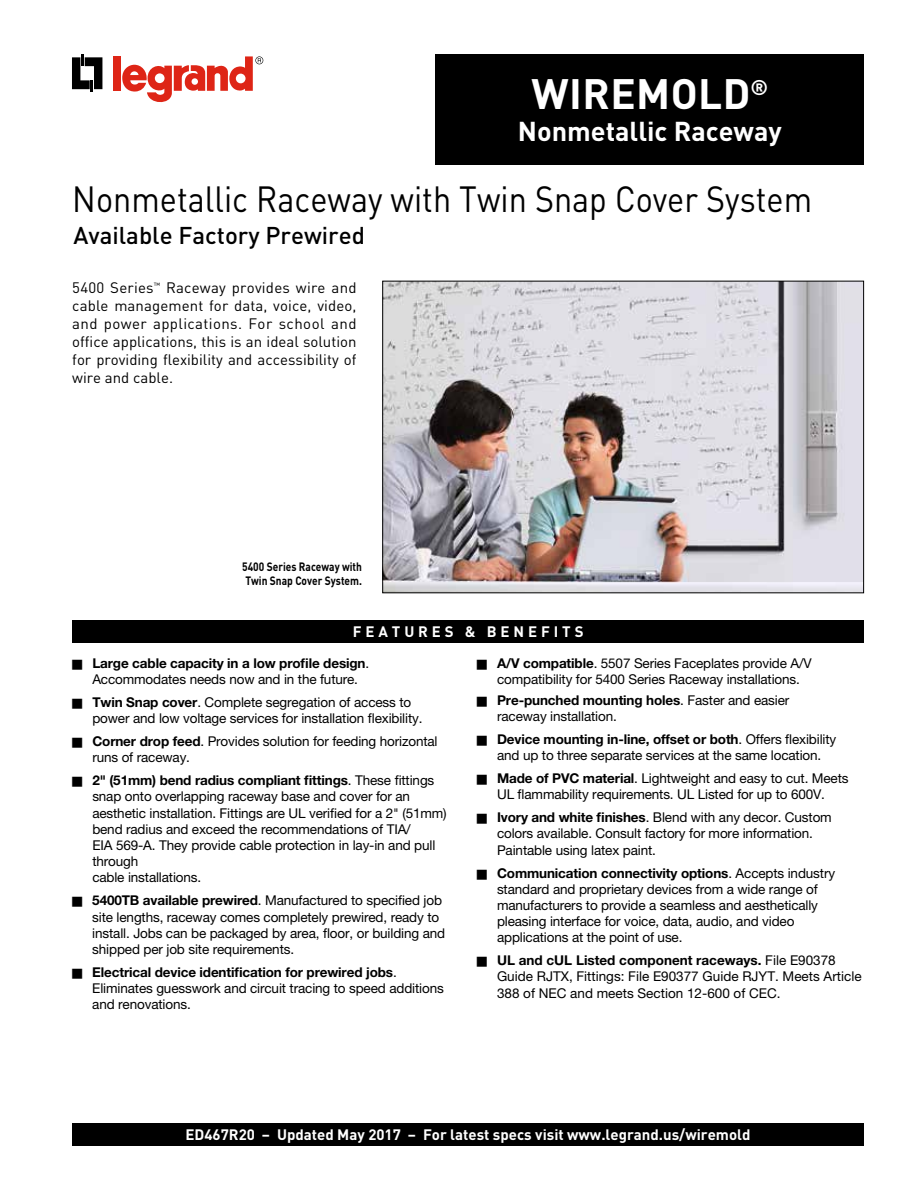
<style>
.page{position:relative;width:918px;height:1188px;background:#fff}
.page>*{position:absolute;margin:0;border:0;box-sizing:border-box;transform-origin:0 0}
.t1{font:700 42px "DIN Pro";letter-spacing:.01em;color:#fff}
.t2{font:36px "DIN Pro";color:#000;scale:.9 1}
.t3{font:700 27px "DIN Pro";color:#fff}
.t4{font:500 24px "DIN Pro";color:#000}
.t5{font:15px/18px "DIN Pro";color:#000;text-align:justify}
.t6{font:700 15px "DIN Pro";color:#fff}
.t7{font:700 15px "DIN Pro";letter-spacing:.26em;color:#fff}
.t8{font:13.5px/16.2px "Helvetica Neue";letter-spacing:-.01em;color:#000}
.t9{font:700 13.5px/16.2px "Helvetica Neue";letter-spacing:-.01em;color:#000}
.t10{font:700 12px/13.5px "DIN Pro";color:#000;scale:.85 1}
.s1{font-weight:400}
.s2{font-weight:700}
</style>
<div class="page">
<div style="left:436px;top:54px;width:428px;height:110px;background:#000"></div>
<div style="left:72px;top:620px;width:792px;height:23px;background:#000"></div>
<div style="left:72px;top:1123px;width:792px;height:22px;background:#000"></div>
<img style="left:384px;top:283px;width:478px;height:308px">
<div style="left:382px;top:281px;width:482px;height:312px;border:1px solid #000"></div>
<svg style="left:72px;top:55px;width:30px;height:37px"></svg>
<div style="left:113px;top:56px;width:8px;height:35px;background:#de2516"></div>
<svg style="left:122px;top:56px;width:141px;height:47px"></svg>
<h1 class="t1" style="left:532px;top:65px;width:238px">WIREMOLD<sup>®</sup></h1>
<h3 class="t3" style="left:518px;top:113px;width:265px">Nonmetallic Raceway</h3>
<h2 class="t2" style="left:72px;top:174px;width:824px">Nonmetallic Raceway with Twin Snap Cover System</h2>
<h3 class="t4" style="left:74px;top:219px;width:293px">Available Factory Prewired</h3>
<p class="t5" style="left:72px;top:278px;width:286px">5400 Series<sup>™</sup> Raceway provides wire and cable management for data, voice, video, and power applications. For school and office applications, this is an ideal solution for providing flexibility and accessibility of wire and cable.</p>
<p class="t10" style="left:242px;top:560px;width:142px">5400 Series Raceway with<br>Twin Snap Cover System.</p>
<p class="t7" style="left:353px;top:622px;width:232px">FEATURES &amp; BENEFITS</p>
<p class="t9" style="left:92px;top:655px;width:278px;text-indent:-20px">■ Large cable capacity in a low profile design<span class="s1">.<br>Accommodates needs now and in the future.</span></p>
<p class="t8" style="left:92px;top:694px;width:332px;text-indent:-20px">■ <span class="s2">Twin Snap cover</span>. Complete segregation of access to power and low voltage services for installation flexibility.</p>
<p class="t8" style="left:92px;top:733px;width:347px;text-indent:-20px">■ <span class="s2">Corner drop feed</span>. Provides solution for feeding horizontal runs of raceway.</p>
<p class="t8" style="left:92px;top:772px;width:356px;text-indent:-20px">■ <span class="s2">2" (51mm) bend radius compliant fittings</span>. These fittings snap onto overlapping raceway base and cover for an aesthetic installation. Fittings are UL verified for a 2" (51mm) bend radius and exceed the recommendations of TIA/<br>EIA 569-A. They provide cable protection in lay-in and pull through<br>cable installations.</p>
<p class="t8" style="left:92px;top:892px;width:354px;text-indent:-20px">■ <span class="s2">5400TB available prewired</span>. Manufactured to specified job site lengths, raceway comes completely prewired, ready to install. Jobs can be packaged by area, floor, or building and shipped per job site requirements.</p>
<p class="t8" style="left:92px;top:964px;width:353px;text-indent:-20px">■ <span class="s2">Electrical device identification for prewired jobs</span>.<br>Eliminates guesswork and circuit tracing to speed additions and renovations.</p>
<p class="t8" style="left:497px;top:655px;width:316px;text-indent:-20px">■ <span class="s2">A/V compatible</span>. 5507 Series Faceplates provide A/V compatibility for 5400 Series Raceway installations.</p>
<p class="t8" style="left:497px;top:692px;width:294px;text-indent:-20px">■ <span class="s2">Pre-punched mounting holes</span>. Faster and easier raceway installation.</p>
<p class="t8" style="left:477px;top:731px;width:361px;text-align:center">■ <span class="s2">Device mounting in-line, offset or both</span>. Offers flexibility and up to three separate services at the same location.</p>
<p class="t8" style="left:477px;top:770px;width:373px;text-align:center">■ <span class="s2">Made of PVC material</span>. Lightweight and easy to cut. Meets<br>UL flammability requirements. UL Listed for up to 600V.</p>
<p class="t8" style="left:497px;top:809px;width:336px;text-indent:-20px">■ <span class="s2">Ivory and white finishes</span>. Blend with any decor. Custom colors available. Consult factory for more information.<br>Paintable using latex paint.</p>
<p class="t8" style="left:497px;top:864px;width:340px;text-indent:-20px">■ <span class="s2">Communication connectivity options</span>. Accepts industry standard and proprietary devices from a wide range of manufacturers to provide a seamless and aesthetically pleasing interface for voice, data, audio, and video applications at the point of use.</p>
<p class="t8" style="left:497px;top:952px;width:366px;text-indent:-20px">■ <span class="s2">UL and cUL Listed component raceways.</span> File E90378<br>Guide RJTX, Fittings: File E90377 Guide RJYT. Meets Article<br>388 of NEC and meets Section 12-600 of CEC.</p>
<p class="t6" style="left:186px;top:1124px;width:566px">ED467R20 – Updated May 2017 – For latest specs visit www.legrand.us/wiremold</p>
</div>
